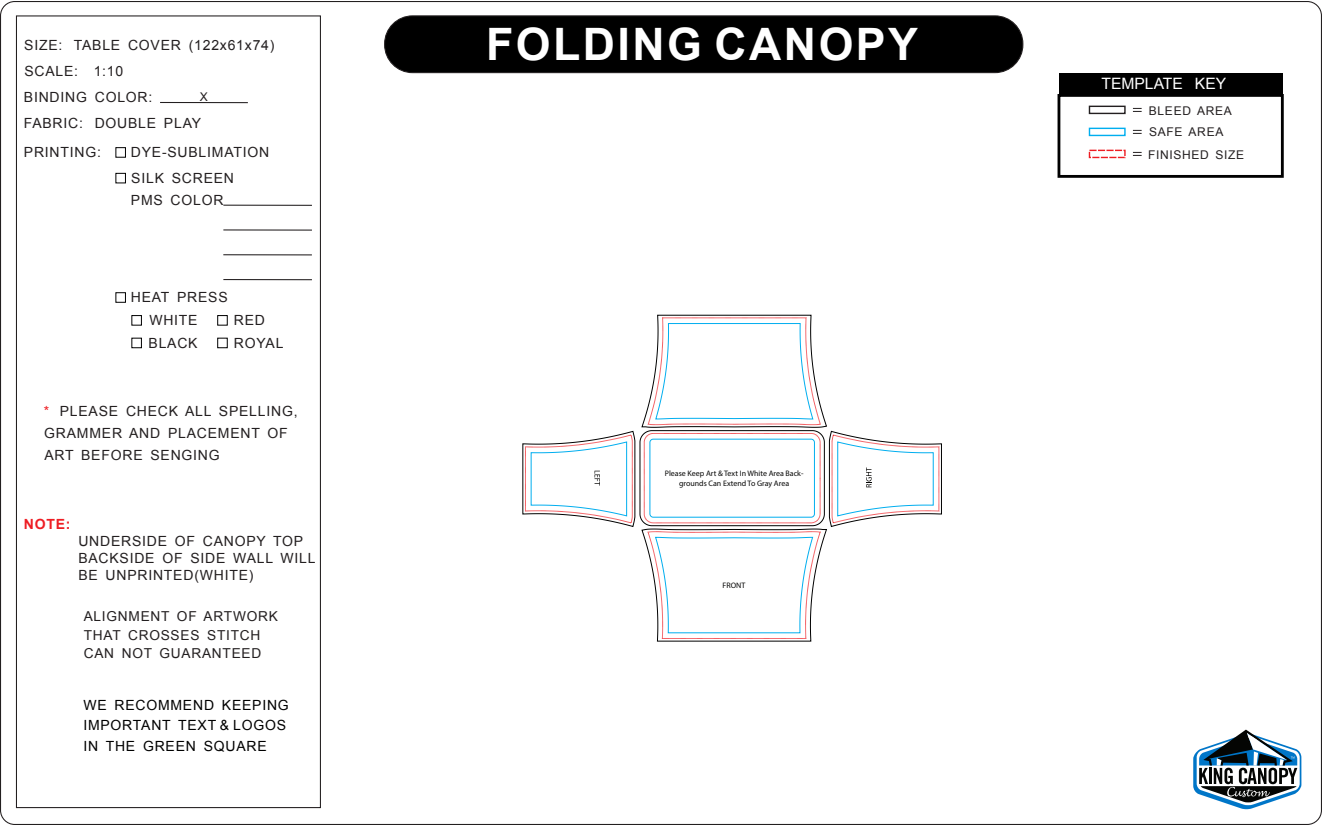
<style>
.page{position:relative;width:1323px;height:825px;background:#fff}
.page>*{position:absolute;margin:0;border:0;box-sizing:border-box;transform-origin:0 0}
.t1{font:700 44.65px "Arial";letter-spacing:.055em;color:#fff}
.t2{font:15.65px "Arial";color:#fff}
.t3{font:14px/26.1px "Arial";letter-spacing:.055em;color:#231f20}
.t4{font:14px/20.9px "Arial";letter-spacing:.055em;color:#000}
.t5{font:700 14px "Arial";color:#ee1d23}
.t6{font:14px "Arial";color:#ee1d23}
.t7{font:13.7px/18.2px "Arial";letter-spacing:.055em;color:#231f20}
.t8{font:12px "Arial";letter-spacing:.055em;color:#231f20}
.t9{font:7.95px/9.6px "Myriad Pro";color:#050504;text-align:center}
</style>
<div class="page">
<div style="left:384px;top:16px;width:638px;height:57px;background:#000;border-radius:28px"></div>
<div style="left:384px;top:15px;width:639px;height:58px;border:1px solid #231f20;border-radius:28px"></div>
<div style="left:115px;top:147px;width:11px;height:10px;border:1px solid #000"></div>
<div style="left:1058px;top:73px;width:223px;height:22px;background:#000"></div>
<div style="left:115px;top:173px;width:11px;height:10px;border:1px solid #000"></div>
<div style="left:115px;top:292px;width:11px;height:10px;border:1px solid #000"></div>
<div style="left:1088px;top:105px;width:37px;height:9px;border:1px solid #231f20"></div>
<div style="left:1088px;top:127px;width:37px;height:9px;border:1px solid #00aeef"></div>
<div style="left:1088px;top:149px;width:37px;height:9px;border:1px dashed #ee1d23"></div>
<svg style="left:1132px;top:108px;width:9px;height:4px"></svg>
<svg style="left:1132px;top:130px;width:9px;height:4px"></svg>
<svg style="left:1132px;top:152px;width:9px;height:4px"></svg>
<div style="left:1057px;top:94px;width:226px;height:84px;border:3px solid #000"></div>
<div style="left:131px;top:315px;width:11px;height:10px;border:1px solid #000"></div>
<div style="left:131px;top:337px;width:11px;height:11px;border:1px solid #000"></div>
<div style="left:217px;top:315px;width:10px;height:10px;border:1px solid #000"></div>
<div style="left:217px;top:337px;width:10px;height:11px;border:1px solid #000"></div>
<hr style="left:223px;top:204px;width:89px;height:2px;background:#231f20">
<hr style="left:160px;top:102px;width:88px;height:1px;background:#231f20">
<hr style="left:223px;top:229px;width:89px;height:1px;background:#231f20">
<hr style="left:223px;top:254px;width:89px;height:1px;background:#231f20">
<hr style="left:223px;top:279px;width:89px;height:1px;background:#231f20">
<svg style="left:1193px;top:729px;width:108px;height:79px"></svg>
<svg style="left:522px;top:314px;width:419px;height:328px"></svg>
<p class="t3" style="left:24px;top:32px;width:252px">SIZE: TABLE COVER (122x61x74)<br>SCALE: 1:10<br>BINDING COLOR:<br>FABRIC: DOUBLE PLAY</p>
<p class="t3" style="left:24px;top:139px;width:79px">PRINTING:</p>
<p class="t3" style="left:131px;top:139px;width:140px;line-height:25.9px">DYE-SUBLIMATION<br>SILK SCREEN</p>
<p class="t8" style="left:200px;top:88px;width:10px">X</p>
<p class="t3" style="left:131px;top:187px;width:94px">PMS COLOR</p>
<p class="t3" style="left:131px;top:284px;width:98px">HEAT PRESS</p>
<p class="t3" style="left:148px;top:309px;width:51px;line-height:22.3px">WHITE<br>BLACK</p>
<p class="t3" style="left:234px;top:309px;width:51px;line-height:22.7px">RED<br>ROYAL</p>
<p class="t6" style="left:44px;top:402px;width:7px">*</p>
<p class="t3" style="left:44px;top:400px;width:255px;line-height:22px;text-indent:16px">PLEASE CHECK ALL SPELLING,<br>GRAMMER AND PLACEMENT OF<br>ART BEFORE SENGING</p>
<p class="t5" style="left:24px;top:514px;width:48px">NOTE:</p>
<p class="t3" style="left:78px;top:532px;width:239px;line-height:17.2px">UNDERSIDE OF CANOPY TOP<br>BACKSIDE OF SIDE WALL WILL<br>BE UNPRINTED(WHITE)</p>
<p class="t7" style="left:84px;top:607px;width:196px">ALIGNMENT OF ARTWORK<br>THAT CROSSES STITCH<br>CAN NOT GUARANTEED</p>
<p class="t4" style="left:83px;top:693px;width:207px">WE RECOMMEND KEEPING<br>IMPORTANT TEXT &amp; LOGOS<br>IN THE GREEN SQUARE</p>
<h1 class="t1" style="left:486px;top:15px;width:433px">FOLDING CANOPY</h1>
<p class="t9" style="left:664px;top:468px;width:140px">Please Keep Art &amp; Text In White Area Back&shy;grounds Can Extend To Gray Area</p>
<p class="t9" style="left:722px;top:580px;width:24px">FRONT</p>
<p class="t2" style="left:1101px;top:74px;width:126px">TEMPLATE KEY</p>
<p class="t8" style="left:1148px;top:103px;width:84px">BLEED AREA</p>
<p class="t8" style="left:1148px;top:124px;width:76px">SAFE AREA</p>
<p class="t8" style="left:1147px;top:147px;width:97px">FINISHED SIZE</p>
</div>
